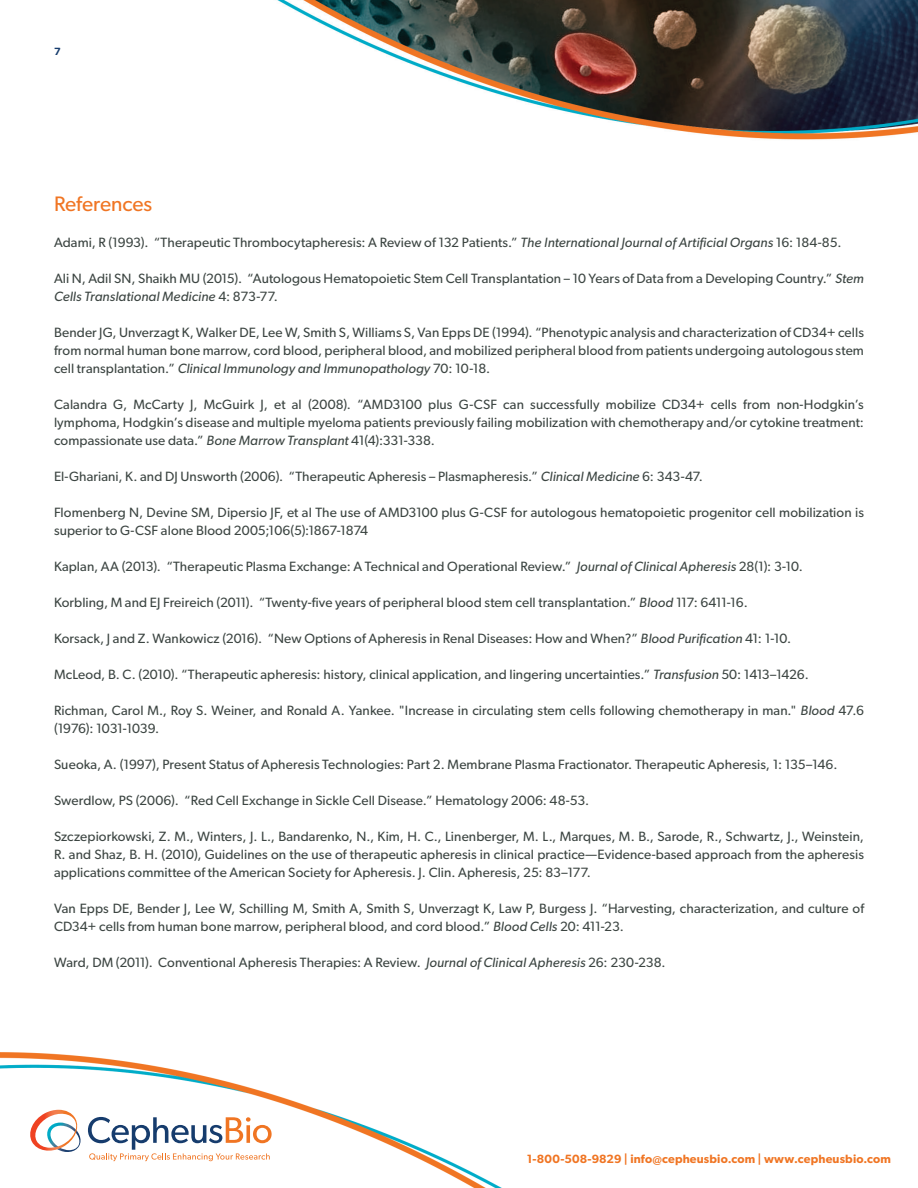
<style>
.page{position:relative;width:918px;height:1188px;background:#fff}
.page>*{position:absolute;margin:0;border:0;box-sizing:border-box;transform-origin:0 0}
.REF-References{font:21px "Gibson";color:#f07523}
.REF-References-2{font:13.5px/18px "Gibson";letter-spacing:.01em;color:#3c4542}
.t1{font:600 12px "Gibson";letter-spacing:.015em;color:#f07523}
.RH-Runin_Header{font:600 10.5px "Gibson";color:#163c6d}
.s1{font-style:italic}
</style>
<div class="page">
<img style="left:277px;top:0;width:641px;height:140px">
<img style="left:0;top:1052px;width:502px;height:136px">
<svg style="left:27px;top:1110px;width:245px;height:51px"></svg>
<p class="RH-Runin_Header" style="left:54px;top:45px;width:8px">7</p>
<p class="REF-References" style="left:54px;top:191px;width:100px">References</p>
<p class="REF-References-2" style="left:54px;top:233px;width:789px">Adami, R (1993). “Therapeutic Thrombocytapheresis: A Review of 132 Patients.” <span class="s1">The International Journal of Artificial Organs</span> 16: 184-85.</p>
<p class="REF-References-2" style="left:54px;top:269px;width:811px">Ali N, Adil SN, Shaikh MU (2015). “Autologous Hematopoietic Stem Cell Transplantation – 10 Years of Data from a Developing Country.” <span class="s1">Stem<br>Cells Translational Medicine</span> 4: 873-77.</p>
<p class="REF-References-2" style="left:54px;top:323px;width:812px;text-align:justify">Bender JG, Unverzagt K, Walker DE, Lee W, Smith S, Williams S, Van Epps DE (1994). “Phenotypic analysis and characterization of CD34+ cells from normal human bone marrow, cord blood, peripheral blood, and mobilized peripheral blood from patients undergoing autologous stem cell transplantation.” <span class="s1">Clinical Immunology and Immunopathology</span> 70: 10-18.</p>
<p class="REF-References-2" style="left:54px;top:395px;width:811px;text-align:justify">Calandra G, McCarty J, McGuirk J, et al (2008). “AMD3100 plus G-CSF can successfully mobilize CD34+ cells from non-Hodgkin’s lymphoma, Hodgkin’s disease and multiple myeloma patients previously failing mobilization with chemotherapy and/or cytokine treatment: compassionate use data.” <span class="s1">Bone Marrow Transplant</span> 41(4):331-338.</p>
<p class="REF-References-2" style="left:54px;top:467px;width:650px">El-Ghariani, K. and DJ Unsworth (2006). “Therapeutic Apheresis – Plasmapheresis.” <span class="s1">Clinical Medicine</span> 6: 343-47.</p>
<p class="REF-References-2" style="left:54px;top:503px;width:811px">Flomenberg N, Devine SM, Dipersio JF, et al The use of AMD3100 plus G-CSF for autologous hematopoietic progenitor cell mobilization is superior to G-CSF alone Blood 2005;106(5):1867-1874</p>
<p class="REF-References-2" style="left:54px;top:557px;width:751px">Kaplan, AA (2013). “Therapeutic Plasma Exchange: A Technical and Operational Review.” <span class="s1">Journal of Clinical Apheresis</span> 28(1): 3-10.</p>
<p class="REF-References-2" style="left:54px;top:593px;width:695px">Korbling, M and EJ Freireich (2011). “Twenty-five years of peripheral blood stem cell transplantation.” <span class="s1">Blood</span> 117: 6411-16.</p>
<p class="REF-References-2" style="left:54px;top:629px;width:739px">Korsack, J and Z. Wankowicz (2016). “New Options of Apheresis in Renal Diseases: How and When?” <span class="s1">Blood Purification</span> 41: 1-10.</p>
<p class="REF-References-2" style="left:54px;top:665px;width:756px">McLeod, B. C. (2010). “Therapeutic apheresis: history, clinical application, and lingering uncertainties.” <span class="s1">Transfusion</span> 50: 1413–1426.</p>
<p class="REF-References-2" style="left:54px;top:701px;width:812px">Richman, Carol M., Roy S. Weiner, and Ronald A. Yankee. "Increase in circulating stem cells following chemotherapy in man." <span class="s1">Blood</span> 47.6 (1976): 1031-1039.</p>
<p class="REF-References-2" style="left:54px;top:755px;width:785px">Sueoka, A. (1997), Present Status of Apheresis Technologies: Part 2. Membrane Plasma Fractionator. Therapeutic Apheresis, 1: 135–146.</p>
<p class="REF-References-2" style="left:54px;top:791px;width:537px">Swerdlow, PS (2006). “Red Cell Exchange in Sickle Cell Disease.” Hematology 2006: 48-53.</p>
<p class="REF-References-2" style="left:54px;top:827px;width:812px;text-align:justify">Szczepiorkowski, Z. M., Winters, J. L., Bandarenko, N., Kim, H. C., Linenberger, M. L., Marques, M. B., Sarode, R., Schwartz, J., Weinstein, R. and Shaz, B. H. (2010), Guidelines on the use of therapeutic apheresis in clinical practice—Evidence-based approach from the apheresis applications committee of the American Society for Apheresis. J. Clin. Apheresis, 25: 83–177.</p>
<p class="REF-References-2" style="left:54px;top:899px;width:812px">Van Epps DE, Bender J, Lee W, Schilling M, Smith A, Smith S, Unverzagt K, Law P, Burgess J. “Harvesting, characterization, and culture of<br>CD34+ cells from human bone marrow, peripheral blood, and cord blood.” <span class="s1">Blood Cells</span> 20: 411-23.</p>
<p class="REF-References-2" style="left:54px;top:953px;width:613px">Ward, DM (2011). Conventional Apheresis Therapies: A Review. <span class="s1">Journal of Clinical Apheresis</span> 26: 230-238.</p>
<p class="t1" style="left:527px;top:1151px;width:366px">1-800-508-9829 | info@cepheusbio.com | www.cepheusbio.com</p>
</div>
